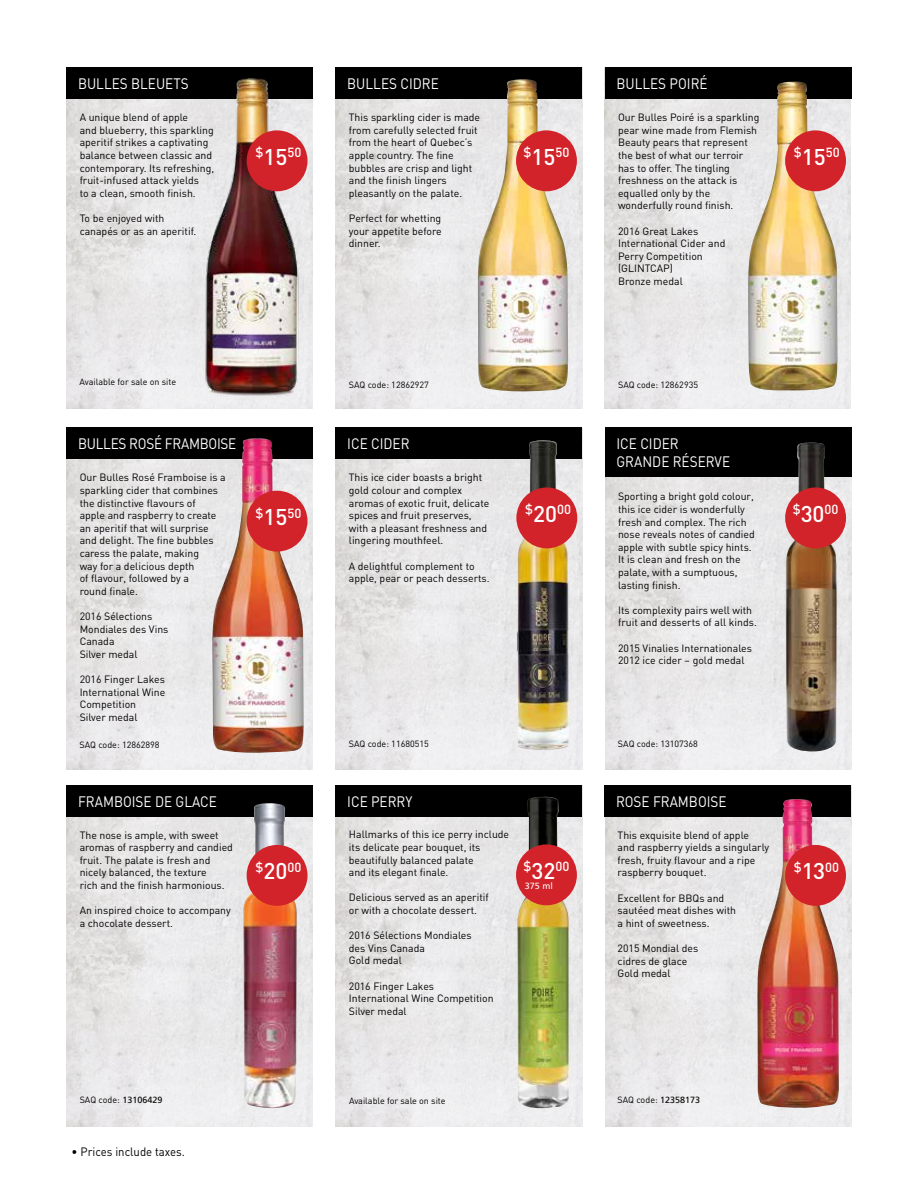
<style>
.page{position:relative;width:918px;height:1188px;background:#fff}
.page>*{position:absolute;margin:0;border:0;box-sizing:border-box;transform-origin:0 0}
.t1{font:15px/18px "DIN";color:#fff;scale:.9 1}
.t2{font:15px "DIN";letter-spacing:-.02em;color:#fff;scale:.9 1}
.t3{font:500 13.05px "DIN";color:#fff}
.t4{font:12px "DIN";color:#000;scale:.95 1}
.t5{font:10.5px/12.6px "DIN";color:#000}
.t6{font:9px "DIN";color:#000}
.t7{font:9px "Frutiger";color:#fff}
.s1{font-size:22.5px}
.s2{font-family:"Frutiger"}
</style>
<div class="page">
<img style="left:336px;top:99px;width:246px;height:310px">
<div style="left:336px;top:67px;width:246px;height:32px;background:#000"></div>
<img style="left:477px;top:79px;width:92px;height:315px">
<div style="left:516px;top:130px;width:61px;height:61px;background:#d2232a;border-radius:50%"></div>
<img style="left:605px;top:99px;width:246px;height:310px">
<div style="left:605px;top:67px;width:246px;height:32px;background:#000"></div>
<img style="left:748px;top:82px;width:90px;height:310px">
<div style="left:785px;top:130px;width:61px;height:61px;background:#d2232a;border-radius:50%"></div>
<img style="left:67px;top:459px;width:246px;height:310px">
<div style="left:67px;top:428px;width:246px;height:31px;background:#000"></div>
<img style="left:212px;top:438px;width:92px;height:317px">
<div style="left:247px;top:491px;width:61px;height:61px;background:#d2232a;border-radius:50%"></div>
<img style="left:605px;top:817px;width:246px;height:310px">
<div style="left:605px;top:785px;width:246px;height:32px;background:#000"></div>
<img style="left:757px;top:799px;width:82px;height:309px">
<div style="left:785px;top:845px;width:61px;height:61px;background:#d2232a;border-radius:50%"></div>
<img style="left:67px;top:817px;width:246px;height:310px">
<div style="left:67px;top:785px;width:246px;height:32px;background:#000"></div>
<img style="left:243px;top:803px;width:55px;height:309px">
<div style="left:247px;top:845px;width:61px;height:61px;background:#d2232a;border-radius:50%"></div>
<img style="left:605px;top:477px;width:246px;height:293px">
<div style="left:605px;top:428px;width:246px;height:49px;background:#000"></div>
<img style="left:785px;top:443px;width:52px;height:309px">
<div style="left:785px;top:487px;width:61px;height:61px;background:#d2232a;border-radius:50%"></div>
<img style="left:336px;top:459px;width:246px;height:311px">
<div style="left:336px;top:428px;width:246px;height:31px;background:#000"></div>
<img style="left:517px;top:440px;width:52px;height:310px">
<div style="left:516px;top:487px;width:61px;height:61px;background:#d2232a;border-radius:50%"></div>
<img style="left:336px;top:817px;width:246px;height:310px">
<div style="left:336px;top:785px;width:246px;height:32px;background:#000"></div>
<img style="left:517px;top:797px;width:52px;height:314px">
<div style="left:516px;top:844px;width:61px;height:61px;background:#d2232a;border-radius:50%"></div>
<img style="left:67px;top:99px;width:246px;height:310px">
<div style="left:67px;top:67px;width:246px;height:32px;background:#000"></div>
<img style="left:202px;top:78px;width:104px;height:322px">
<div style="left:247px;top:130px;width:61px;height:61px;background:#d2232a;border-radius:50%"></div>
<h1 class="t1" style="left:78px;top:74px;width:124px">BULLES BLEUETS</h1>
<p class="t5" style="left:80px;top:111px;width:136px">A unique blend of apple<br>and blueberry, this sparkling aperitif strikes a captivating balance between classic and contemporary. Its refreshing, fruit-infused attack yields<br>to a clean, smooth finish.</p>
<p class="t5" style="left:80px;top:212px;width:118px">To be enjoyed with canapés or as an aperitif.</p>
<p class="t3" style="left:256px;top:144px;width:47px">$<span class="s1">15</span>50</p>
<h1 class="t1" style="left:347px;top:74px;width:103px">BULLES CIDRE</h1>
<p class="t5" style="left:349px;top:111px;width:133px">This sparkling cider is made from carefully selected fruit from the heart of Quebec’s apple country. The fine bubbles are crisp and light and the finish lingers pleasantly on the palate.</p>
<p class="t5" style="left:349px;top:212px;width:94px;text-align:justify">Perfect for whetting your appetite before dinner.</p>
<p class="t3" style="left:524px;top:144px;width:47px">$<span class="s1">15</span>50</p>
<h1 class="t1" style="left:616px;top:74px;width:103px">BULLES POIRÉ</h1>
<p class="t5" style="left:618px;top:111px;width:143px">Our Bulles Poiré is a sparkling pear wine made from Flemish<br>Beauty pears that represent the best of what our terroir has to offer. The tingling freshness on the attack is equalled only by the wonderfully round finish.</p>
<p class="t5" style="left:618px;top:224px;width:109px">2016 Great Lakes<br>International Cider and<br>Perry Competition (GLINTCAP)<br>Bronze medal</p>
<p class="t3" style="left:794px;top:144px;width:47px">$<span class="s1">15</span>50</p>
<p class="t6" style="left:80px;top:376px;width:98px">Available for sale on site</p>
<p class="t6" style="left:349px;top:379px;width:81px">SAQ code: 12862927</p>
<p class="t6" style="left:618px;top:379px;width:81px">SAQ code: 12862935</p>
<h1 class="t2" style="left:78px;top:435px;width:177px">BULLES ROSÉ FRAMBOISE</h1>
<p class="t5" style="left:80px;top:471px;width:148px">Our Bulles Rosé Framboise is a sparkling cider that combines the distinctive flavours of<br>apple and raspberry to create an aperitif that will surprise and delight. The fine bubbles caress the palate, making<br>way for a delicious depth<br>of flavour, followed by a<br>round finale.</p>
<p class="t5" style="left:80px;top:610px;width:90px">2016 Sélections<br>Mondiales des Vins<br>Canada<br>Silver medal</p>
<p class="t5" style="left:80px;top:673px;width:87px">2016 Finger Lakes<br>International Wine<br>Competition<br>Silver medal</p>
<p class="t3" style="left:256px;top:505px;width:47px">$<span class="s1">15</span>50</p>
<h1 class="t1" style="left:347px;top:435px;width:71px">ICE CIDER</h1>
<p class="t5" style="left:349px;top:471px;width:142px">This ice cider boasts a bright gold colour and complex aromas of exotic fruit, delicate spices and fruit preserves, with a pleasant freshness and lingering mouthfeel.</p>
<p class="t5" style="left:349px;top:559px;width:142px">A delightful complement to apple, pear or peach desserts.</p>
<p class="t3" style="left:525px;top:501px;width:47px">$<span class="s1">20</span>00</p>
<h1 class="t1" style="left:616px;top:435px;width:128px">ICE CIDER<br>GRANDE RÉSERVE</h1>
<p class="t5" style="left:618px;top:490px;width:138px">Sporting a bright gold colour, this ice cider is wonderfully fresh and complex. The rich nose reveals notes of candied apple with subtle spicy hints.<br>It is clean and fresh on the palate, with a sumptuous, lasting finish.</p>
<p class="t5" style="left:618px;top:604px;width:140px">Its complexity pairs well with fruit and desserts of all kinds.</p>
<p class="t5" style="left:618px;top:641px;width:135px">2015 Vinalies Internationales<br>2012 ice cider – gold medal</p>
<p class="t3" style="left:793px;top:501px;width:47px">$<span class="s1">30</span>00</p>
<p class="t6" style="left:80px;top:739px;width:81px">SAQ code: 12862898</p>
<p class="t6" style="left:349px;top:739px;width:81px">SAQ code: 11680515</p>
<p class="t6" style="left:618px;top:739px;width:81px">SAQ code: 13107368</p>
<h1 class="t1" style="left:78px;top:792px;width:156px">FRAMBOISE DE GLACE</h1>
<p class="t5" style="left:80px;top:828px;width:155px">The nose is ample, with sweet aromas of raspberry and candied fruit. The palate is fresh and nicely balanced, the texture<br>rich and the finish harmonious.</p>
<p class="t5" style="left:80px;top:904px;width:153px">An inspired choice to accompany a chocolate dessert.</p>
<p class="t3" style="left:256px;top:859px;width:47px">$<span class="s1">20</span>00</p>
<h1 class="t1" style="left:347px;top:792px;width:74px">ICE PERRY</h1>
<p class="t5" style="left:349px;top:828px;width:162px">Hallmarks of this ice perry include its delicate pear bouquet, its beautifully balanced palate<br>and its elegant finale.</p>
<p class="t5" style="left:349px;top:891px;width:141px">Delicious served as an aperitif or with a chocolate dessert.</p>
<p class="t5" style="left:349px;top:929px;width:124px">2016 Sélections Mondiales des Vins Canada<br>Gold medal</p>
<p class="t5" style="left:349px;top:979px;width:146px">2016 Finger Lakes<br>International Wine Competition<br>Silver medal</p>
<p class="t3" style="left:524px;top:858px;width:47px">$<span class="s1">32</span>00</p>
<p class="t7" style="left:525px;top:880px;width:30px">375 ml</p>
<h1 class="t1" style="left:616px;top:792px;width:124px">ROSE FRAMBOISE</h1>
<p class="t5" style="left:618px;top:828px;width:153px">This exquisite blend of apple<br>and raspberry yields a singularly fresh, fruity flavour and a ripe raspberry bouquet.</p>
<p class="t5" style="left:618px;top:891px;width:120px">Excellent for BBQs and sautéed meat dishes with a hint of sweetness.</p>
<p class="t5" style="left:618px;top:942px;width:82px">2015 Mondial des cidres de glace<br>Gold medal</p>
<p class="t3" style="left:794px;top:859px;width:47px">$<span class="s1">13</span>00</p>
<p class="t6" style="left:80px;top:1094px;width:84px">SAQ code: <span class="s2">13106429</span></p>
<p class="t6" style="left:349px;top:1096px;width:98px">Available for sale on site</p>
<p class="t6" style="left:618px;top:1094px;width:84px">SAQ code: <span class="s2">12358173</span></p>
<p class="t4" style="left:72px;top:1144px;width:121px">• Prices include taxes.</p>
</div>
